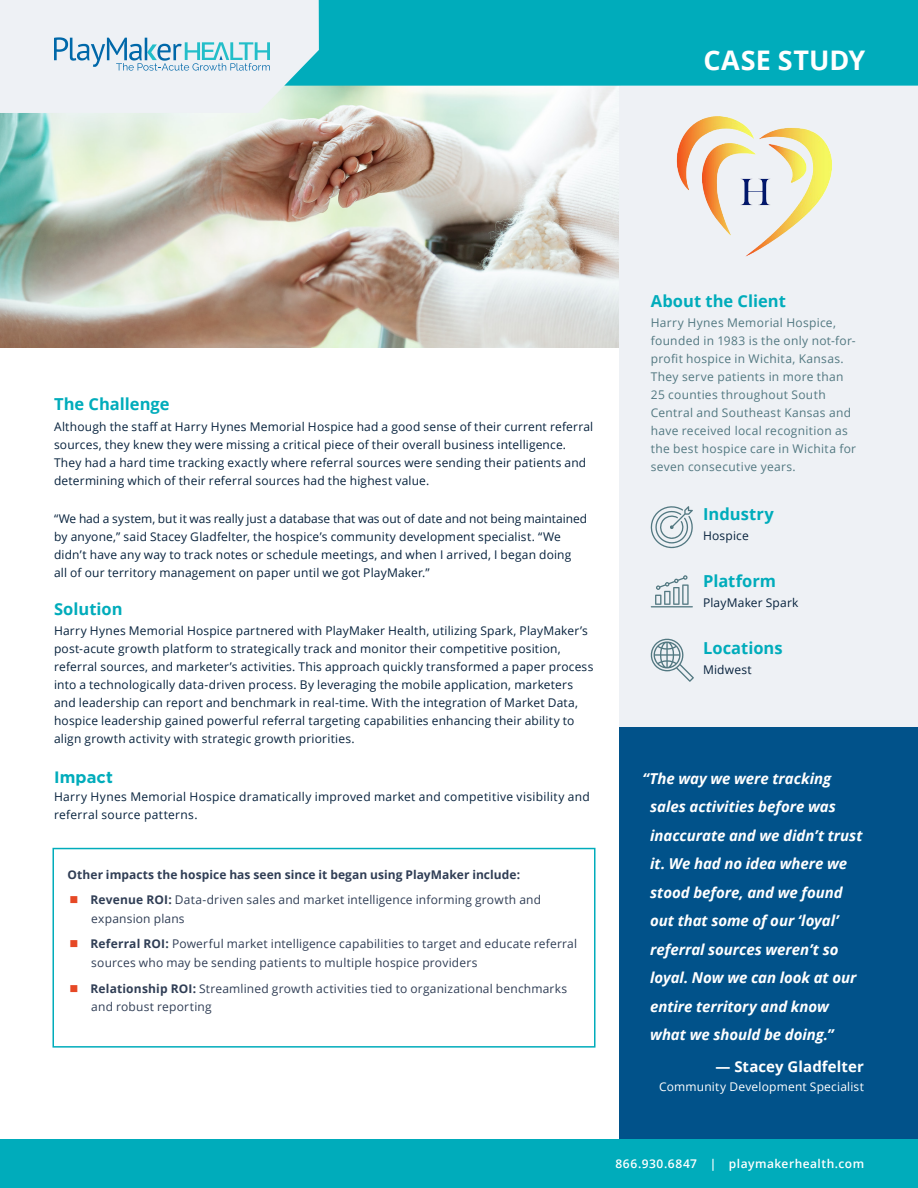
<style>
.page{position:relative;width:918px;height:1188px;background:#fff}
.page>*{position:absolute;margin:0;border:0;box-sizing:border-box;transform-origin:0 0}
.t1{font:700 27px "Open Sans";letter-spacing:.005em;color:#fff}
.Paragraph_Style_1{font:700 16.5px "Open Sans";color:#00acbb}
.Paragraph_Style_3{font:700 16.5px "Gotham";letter-spacing:.01em;color:#00acbb}
.Paragraph_Style_5{font:italic 700 15px/28.5px "Open Sans";letter-spacing:-.005em;color:#fff}
.t2{font:700 15px "Open Sans";letter-spacing:.005em;color:#fff}
.Paragraph_Style_3-2{font:12px/18px "Open Sans";letter-spacing:.015em;color:#07223d}
.Paragraph_Style_1-2{font:12px/18px "Open Sans";letter-spacing:.015em;color:#07223d}
.Paragraph_Style_2{font:12px/18.8px "Open Sans";letter-spacing:.015em;color:#303e55}
.Paragraph_Style_4{font:12px/18px "Open Sans";letter-spacing:.025em;color:#527881}
.t3{font:700 12px "Open Sans";letter-spacing:.005em;color:#303e55}
.t4{font:600 12px "Open Sans";letter-spacing:.04em;color:#fff}
.t5{font:12px "Open Sans";letter-spacing:.015em;color:#fff}
.s1{color:#e64825}
.s2{font-weight:700}
</style>
<div class="page">
<img style="left:0;top:86px;width:620px;height:262px">
<div style="left:620px;top:86px;width:298px;height:684px;background:#eef1f5"></div>
<div style="left:620px;top:727px;width:298px;height:413px;background:#01528a"></div>
<svg style="left:52px;top:847px;width:544px;height:201px"></svg>
<div style="left:0;top:1140px;width:918px;height:48px;background:#00acbb"></div>
<div style="left:319px;top:0;width:599px;height:86px;background:#00acbb"></div>
<svg style="left:650px;top:506px;width:43px;height:43px"></svg>
<hr style="left:651px;top:606px;width:42px;height:1px;background:#527881">
<svg style="left:655px;top:575px;width:34px;height:30px"></svg>
<svg style="left:650px;top:638px;width:44px;height:44px"></svg>
<svg style="left:0;top:0;width:319px;height:113px;background:#ddeaef"></svg>
<img style="left:676px;top:116px;width:157px;height:141px">
<p class="t1" style="left:703px;top:42px;width:163px">CASE STUDY</p>
<p class="Paragraph_Style_1" style="left:54px;top:393px;width:117px">The Challenge</p>
<p class="Paragraph_Style_1-2" style="left:54px;top:417px;width:541px">Although the staff at Harry Hynes Memorial Hospice had a good sense of their current referral sources, they knew they were missing a critical piece of their overall business intelligence.<br>They had a hard time tracking exactly where referral sources were sending their patients and determining which of their referral sources had the highest value.</p>
<p class="Paragraph_Style_1-2" style="left:54px;top:509px;width:535px">“We had a system, but it was really just a database that was out of date and not being maintained by anyone,” said Stacey Gladfelter, the hospice’s community development specialist. “We didn’t have any way to track notes or schedule meetings, and when I arrived, I began doing all of our territory management on paper until we got PlayMaker.”</p>
<p class="Paragraph_Style_1" style="left:54px;top:597px;width:70px">Solution</p>
<p class="Paragraph_Style_3-2" style="left:54px;top:622px;width:541px">Harry Hynes Memorial Hospice partnered with PlayMaker Health, utilizing Spark, PlayMaker’s post-acute growth platform to strategically track and monitor their competitive position, referral sources, and marketer’s activities. This approach quickly transformed a paper process into a technologically data-driven process. By leveraging the mobile application, marketers and leadership can report and benchmark in real-time. With the integration of Market Data, hospice leadership gained powerful referral targeting capabilities enhancing their ability to align growth activity with strategic growth priorities.</p>
<p class="Paragraph_Style_3" style="left:54px;top:766px;width:61px">Impact</p>
<p class="Paragraph_Style_3-2" style="left:54px;top:787px;width:537px">Harry Hynes Memorial Hospice dramatically improved market and competitive visibility and referral source patterns.</p>
<p class="t3" style="left:68px;top:866px;width:454px">Other impacts the hospice has seen since it began using PlayMaker include:</p>
<p class="Paragraph_Style_2" style="left:91px;top:890px;width:451px;text-indent:-22px"><span class="s1">■</span> <span class="s2">Revenue ROI:</span> Data-driven sales and market intelligence informing growth and expansion plans</p>
<p class="Paragraph_Style_2" style="left:91px;top:934px;width:487px;text-indent:-22px"><span class="s1">■</span> <span class="s2">Referral ROI:</span> Powerful market intelligence capabilities to target and educate referral sources who may be sending patients to multiple hospice providers</p>
<p class="Paragraph_Style_2" style="left:91px;top:979px;width:478px;text-indent:-22px"><span class="s1">■</span> <span class="s2">Relationship ROI:</span> Streamlined growth activities tied to organizational benchmarks and robust reporting</p>
<p class="Paragraph_Style_1" style="left:651px;top:289px;width:137px">About the Client</p>
<p class="Paragraph_Style_4" style="left:651px;top:313px;width:207px">Harry Hynes Memorial Hospice, founded in 1983 is the only not-for&shy;profit hospice in Wichita, Kansas.<br>They serve patients in more than<br>25 counties throughout South<br>Central and Southeast Kansas and have received local recognition as the best hospice care in Wichita for seven consecutive years.</p>
<p class="Paragraph_Style_1" style="left:703px;top:503px;width:72px">Industry</p>
<p class="Paragraph_Style_3-2" style="left:703px;top:527px;width:47px">Hospice</p>
<p class="Paragraph_Style_1" style="left:703px;top:569px;width:75px">Platform</p>
<p class="Paragraph_Style_3-2" style="left:703px;top:593px;width:97px">PlayMaker Spark</p>
<p class="Paragraph_Style_1" style="left:703px;top:636px;width:81px">Locations</p>
<p class="Paragraph_Style_3-2" style="left:703px;top:660px;width:50px">Midwest</p>
<p class="Paragraph_Style_5" style="left:650px;top:764px;width:214px;text-indent:-8px">“The way we were tracking sales activities before was inaccurate and we didn’t trust it. We had no idea where we stood before, and we found out that some of our ‘loyal’ referral sources weren’t so loyal. Now we can look at our entire territory and know what we should be doing.”</p>
<p class="t2" style="left:715px;top:1056px;width:150px">— Stacey Gladfelter</p>
<p class="t5" style="left:659px;top:1079px;width:206px">Community Development Specialist</p>
<p class="t4" style="left:615px;top:1155px;width:250px">866.930.6847 | playmakerhealth.com</p>
</div>
